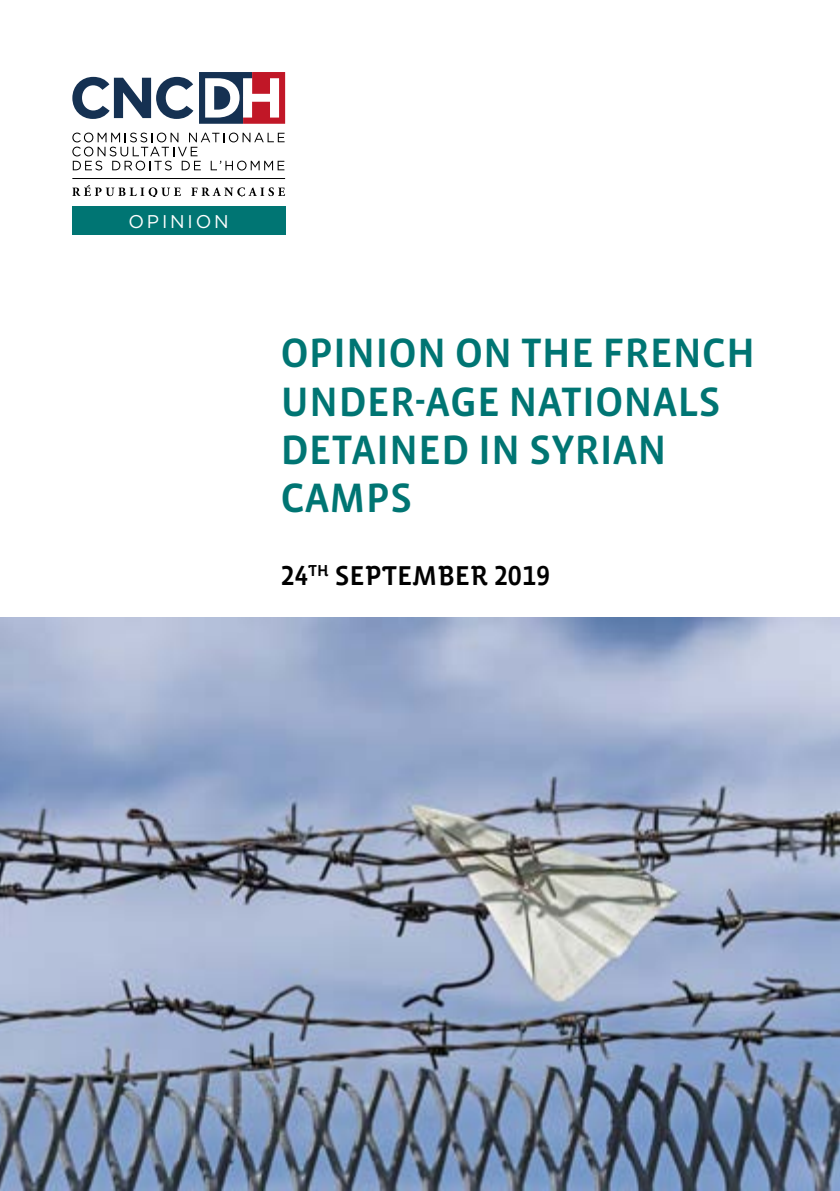
<style>
.page{position:relative;width:840px;height:1191px;background:#fff}
.page>*{position:absolute;margin:0;border:0;box-sizing:border-box;transform-origin:0 0}
.t1{font:500 42px/48px "Vista Sans OT";color:#007573}
.t2{font:28px "Vista Sans Alt Med";color:#000}
.t3{font:18.4px "Gotham";letter-spacing:.15em;color:#fff}
</style>
<div class="page">
<div style="left:72px;top:206px;width:213px;height:29px;background:#007573"></div>
<svg style="left:72px;top:77px;width:121px;height:42px"></svg>
<svg style="left:199px;top:72px;width:86px;height:52px"></svg>
<hr style="left:72px;top:178px;width:213px;height:1px;background:#000">
<svg style="left:72px;top:133px;width:212px;height:37px"></svg>
<svg style="left:72px;top:185px;width:109px;height:12px"></svg>
<svg style="left:191px;top:187px;width:94px;height:10px"></svg>
<img style="left:0;top:617px;width:839px;height:574px">
<p class="t3" style="left:128px;top:210px;width:102px">OPINION</p>
<p class="t1" style="left:280px;top:330px;width:476px">OPINION ON THE FRENCH<br>UNDER-AGE NATIONALS<br>DETAINED IN SYRIAN<br>CAMPS</p>
<p class="t2" style="left:280px;top:561px;width:271px">24<sup>TH</sup> SEPTEMBER 2019</p>
</div>
